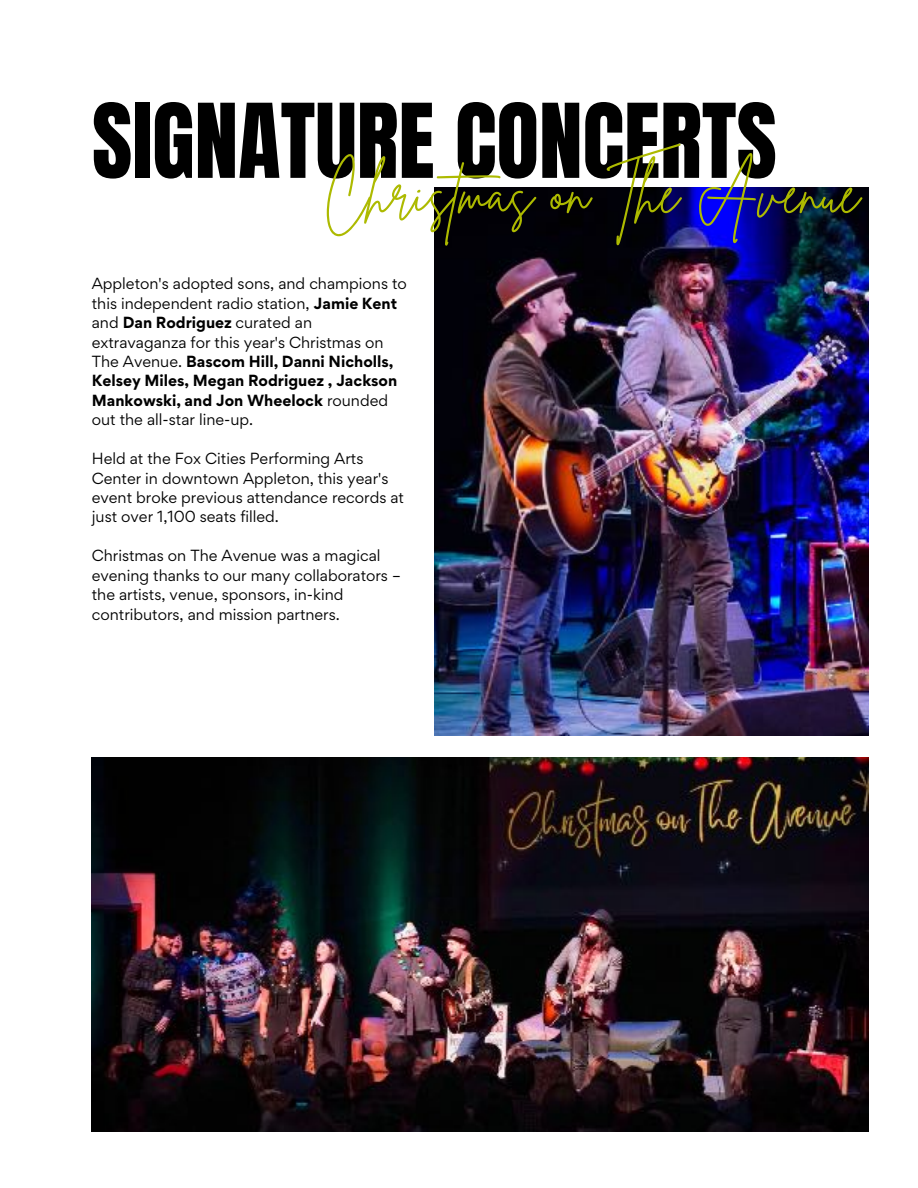
<style>
.page{position:relative;width:918px;height:1188px;background:#fff}
.page>*{position:absolute;margin:0;border:0;box-sizing:border-box;transform-origin:0 0}
.t1{font:87.45px "Anton";color:#000}
.t2{font:56.85px "Brittany Signature";color:#adba00}
.t3{font:14.4px/19.5px "Gordita";color:#000}
.s1{font-weight:700}
</style>
<div class="page">
<img style="left:434px;top:188px;width:434px;height:548px">
<img style="left:92px;top:758px;width:776px;height:373px">
<h1 class="t1" style="left:92px;top:78px;width:686px">SIGNATURE CONCERTS</h1>
<h2 class="t2" style="left:324px;top:156px;width:537px">Christmas on The Avenue</h2>
<p class="t3" style="left:92px;top:274px;width:317px">Appleton's adopted sons, and champions to this independent radio station, <span class="s1">Jamie Kent </span>and <span class="s1">Dan Rodriguez</span> curated an extravaganza for this year's Christmas on The Avenue. <span class="s1">Bascom Hill, Danni Nicholls, Kelsey Miles, Megan Rodriguez , Jackson Mankowski, and Jon Wheelock</span> rounded out the all-star line-up.</p>
<p class="t3" style="left:92px;top:449px;width:314px">Held at the Fox Cities Performing Arts Center in downtown Appleton, this year's event broke previous attendance records at just over 1,100 seats filled.</p>
<p class="t3" style="left:92px;top:546px;width:311px">Christmas on The Avenue was a magical evening thanks to our many collaborators – the artists, venue, sponsors, in-kind contributors, and mission partners.</p>
</div>
